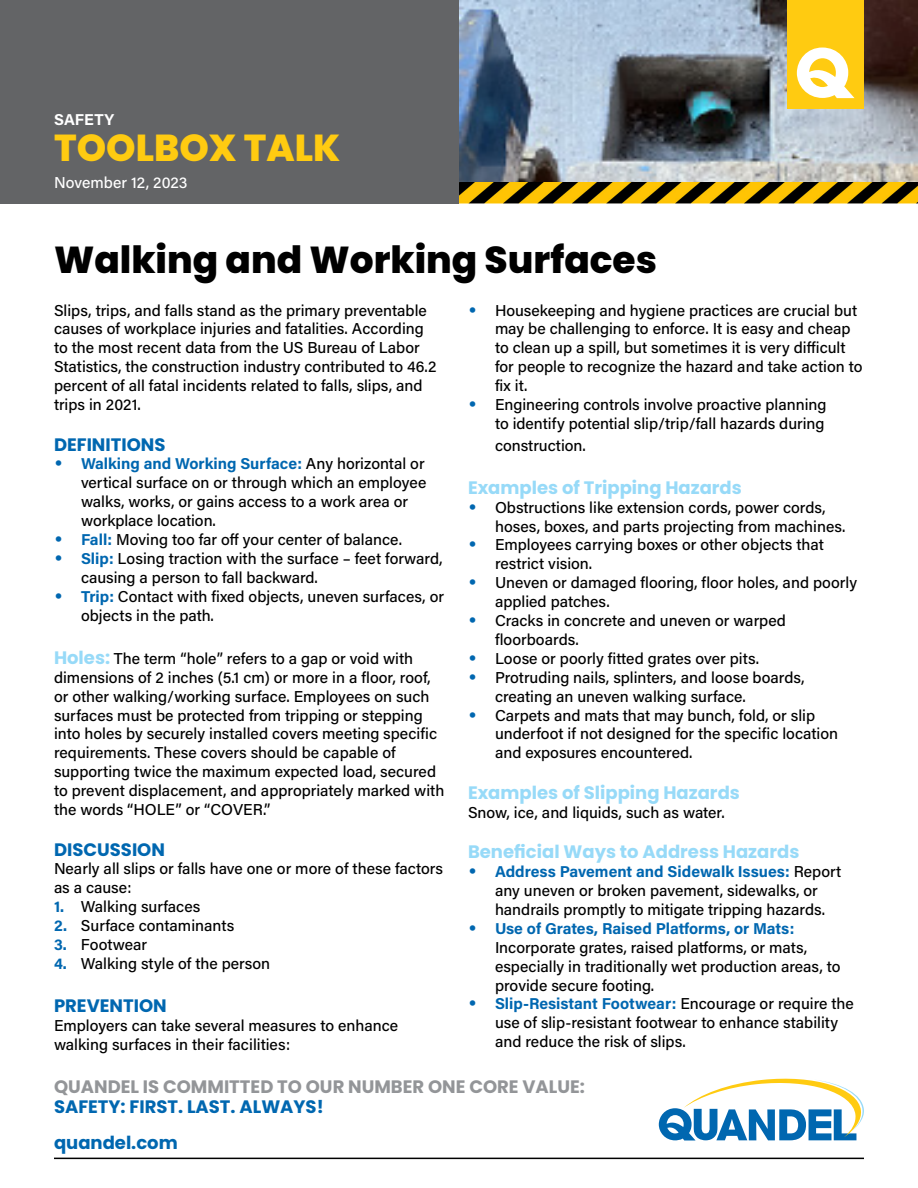
<style>
.page{position:relative;width:918px;height:1188px;background:#fff}
.page>*{position:absolute;margin:0;border:0;box-sizing:border-box;transform-origin:0 0}
.t1{font:800 37.5px "Poppins";color:#000}
.t2{font:800 37.5px "Poppins";color:#ffcb11}
.t3{font:700 18px "Poppins";color:#97daf8}
.t4{font:700 18px "Poppins";color:#0067b0}
.t5{font:700 18px "Poppins";color:#939598}
.t6{font:500 15.75px/18.9px "Acumin Pro";color:#000}
.t7{font:500 15.75px "Acumin Pro";color:#fff}
.t8{font:700 15.75px "Acumin Pro";letter-spacing:.005em;color:#fff}
.s1{font-family:"Poppins";font-weight:700;font-size:18px;color:#0067b0}
.s2{font-weight:700;color:#0067b0}
.s3{font-family:"Poppins";font-weight:700;font-size:18px;color:#97daf8}
</style>
<div class="page">
<div style="left:0;top:0;width:459px;height:203px;background:#636466"></div>
<img style="left:459px;top:0;width:459px;height:182px">
<hr style="left:54px;top:1158px;width:810px;height:1px;background:#000">
<svg style="left:659px;top:1079px;width:205px;height:62px"></svg>
<div style="left:787px;top:0;width:77px;height:109px;background:#ffcb11"></div>
<svg style="left:797px;top:48px;width:58px;height:50px"></svg>
<img style="left:459px;top:182px;width:459px;height:21px">
<p class="t8" style="left:54px;top:108px;width:62px">SAFETY</p>
<h1 class="t2" style="left:54px;top:126px;width:288px">TOOLBOX TALK</h1>
<p class="t7" style="left:54px;top:171px;width:135px">November 12, 2023</p>
<h1 class="t1" style="left:54px;top:238px;width:605px">Walking and Working Surfaces</h1>
<p class="t6" style="left:54px;top:300px;width:384px">Slips, trips, and falls stand as the primary preventable causes of workplace injuries and fatalities. According to the most recent data from the US Bureau of Labor Statistics, the construction industry contributed to 46.2 percent of all fatal incidents related to falls, slips, and trips in 2021.</p>
<p class="t4" style="left:54px;top:434px;width:113px">DEFINITIONS</p>
<p class="t6" style="left:81px;top:454px;width:347px;text-indent:-27px"><span class="s1">•</span> <span class="s2">Walking and Working Surface:</span> Any horizontal or vertical surface on or through which an employee walks, works, or gains access to a work area or workplace location.</p>
<p class="t6" style="left:54px;top:529px;width:350px"><span class="s1">•</span> <span class="s2">Fall:</span> Moving too far off your center of balance.</p>
<p class="t6" style="left:81px;top:548px;width:363px;text-indent:-27px"><span class="s1">•</span> <span class="s2">Slip:</span> Losing traction with the surface – feet forward, causing a person to fall backward.</p>
<p class="t6" style="left:81px;top:586px;width:365px;text-indent:-27px"><span class="s1">•</span> <span class="s2">Trip:</span> Contact with fixed objects, uneven surfaces, or objects in the path.</p>
<p class="t6" style="left:54px;top:648px;width:392px"><span class="s3">Holes:</span> The term “hole” refers to a gap or void with dimensions of 2 inches (5.1 cm) or more in a floor, roof, or other walking/working surface. Employees on such surfaces must be protected from tripping or stepping into holes by securely installed covers meeting specific requirements. These covers should be capable of supporting twice the maximum expected load, secured to prevent displacement, and appropriately marked with the words “HOLE” or “COVER.”</p>
<p class="t4" style="left:54px;top:839px;width:113px">DISCUSSION</p>
<p class="t6" style="left:54px;top:859px;width:391px">Nearly all slips or falls have one or more of these factors as a cause:</p>
<p class="t6" style="left:54px;top:897px;width:148px"><span class="s2">1.</span> Walking surfaces</p>
<p class="t6" style="left:54px;top:916px;width:182px"><span class="s2">2.</span> Surface contaminants</p>
<p class="t6" style="left:54px;top:934px;width:95px"><span class="s2">3.</span> Footwear</p>
<p class="t6" style="left:54px;top:953px;width:218px"><span class="s2">4.</span> Walking style of the person</p>
<p class="t4" style="left:54px;top:995px;width:114px">PREVENTION</p>
<p class="t6" style="left:54px;top:1015px;width:346px">Employers can take several measures to enhance walking surfaces in their facilities:</p>
<p class="t6" style="left:495px;top:300px;width:369px;text-indent:-27px"><span class="s1">•</span> Housekeeping and hygiene practices are crucial but may be challenging to enforce. It is easy and cheap to clean up a spill, but sometimes it is very difficult for people to recognize the hazard and take action to fix it.</p>
<p class="t6" style="left:468px;top:394px;width:360px;text-align:right"><span class="s1">•</span> Engineering controls involve proactive planning to identify potential slip/trip/fall hazards during</p>
<p class="t6" style="left:495px;top:435px;width:92px">construction.</p>
<p class="t3" style="left:468px;top:477px;width:275px">Examples of Tripping Hazards</p>
<p class="t6" style="left:495px;top:497px;width:352px;text-indent:-27px"><span class="s1">•</span> Obstructions like extension cords, power cords, hoses, boxes, and parts projecting from machines.</p>
<p class="t6" style="left:495px;top:535px;width:330px;text-indent:-27px"><span class="s1">•</span> Employees carrying boxes or other objects that restrict vision.</p>
<p class="t6" style="left:495px;top:573px;width:364px;text-indent:-27px"><span class="s1">•</span> Uneven or damaged flooring, floor holes, and poorly applied patches.</p>
<p class="t6" style="left:495px;top:610px;width:292px;text-indent:-27px"><span class="s1">•</span> Cracks in concrete and uneven or warped floorboards.</p>
<p class="t6" style="left:468px;top:648px;width:293px"><span class="s1">•</span> Loose or poorly fitted grates over pits.</p>
<p class="t6" style="left:495px;top:667px;width:311px;text-indent:-27px"><span class="s1">•</span> Protruding nails, splinters, and loose boards, creating an uneven walking surface.</p>
<p class="t6" style="left:495px;top:705px;width:345px;text-indent:-27px"><span class="s1">•</span> Carpets and mats that may bunch, fold, or slip underfoot if not designed for the specific location and exposures encountered.</p>
<p class="t3" style="left:468px;top:782px;width:273px">Examples of Slipping Hazards</p>
<p class="t6" style="left:468px;top:802px;width:258px">Snow, ice, and liquids, such as water.</p>
<p class="t3" style="left:468px;top:841px;width:333px">Beneficial Ways to Address Hazards</p>
<p class="t6" style="left:495px;top:862px;width:348px;text-indent:-27px"><span class="s1">•</span> <span class="s2">Address Pavement and Sidewalk Issues:</span> Report any uneven or broken pavement, sidewalks, or handrails promptly to mitigate tripping hazards.</p>
<p class="t6" style="left:495px;top:918px;width:347px;text-indent:-27px"><span class="s1">•</span> <span class="s2">Use of Grates, Raised Platforms, or Mats:<br></span>Incorporate grates, raised platforms, or mats, especially in traditionally wet production areas, to provide secure footing.</p>
<p class="t6" style="left:495px;top:994px;width:360px;text-indent:-27px"><span class="s1">•</span> <span class="s2">Slip-Resistant Footwear:</span> Encourage or require the use of slip-resistant footwear to enhance stability and reduce the risk of slips.</p>
<p class="t5" style="left:54px;top:1077px;width:533px">QUANDEL IS COMMITTED TO OUR NUMBER ONE CORE VALUE:</p>
<p class="t4" style="left:54px;top:1096px;width:271px">SAFETY: FIRST. LAST. ALWAYS!</p>
<p class="t4" style="left:54px;top:1132px;width:125px">quandel.com</p>
</div>
